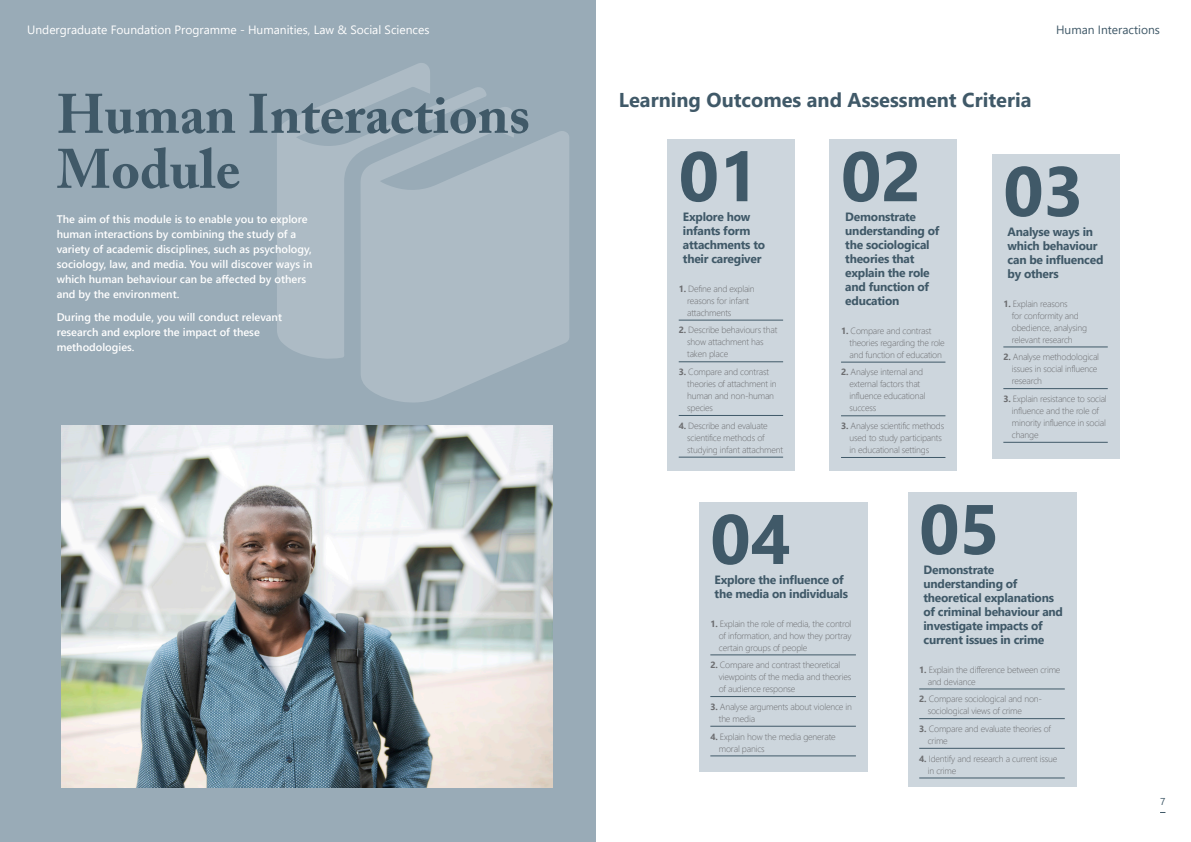
<style>
.page{position:relative;width:1191px;height:842px;background:#fff}
.page>*{position:absolute;margin:0;border:0;box-sizing:border-box;transform-origin:0 0}
._05E_Large_number_list{font:700 70px "Segoe UI";color:#405968}
._13_XL__OC_Grey{font:700 55px/55px "Adobe Caslon Pro";color:#405968}
._10a_List_Header{font:700 20px "Segoe UI";color:#405968}
._05d_Sub_Pull_Copy{font:700 12px/14px "Segoe UI";letter-spacing:-.02em;color:#405968}
._10a_List_Header-2{font:12px "Segoe UI";color:#fff}
._10a_List_Header-3{font:12px "Segoe UI";color:#405968}
._04b_Body_Copy{font:600 11px/15px "Segoe UI";color:#fff}
.t1{font:10px "Segoe UI";color:#405968}
.t2{font:300 9px/12px "Segoe UI";letter-spacing:-.02em;color:#6c6d70}
.s1{font-weight:700}
</style>
<div class="page">
<div style="left:0;top:0;width:595px;height:842px;background:#99abb7"></div>
<img style="left:62px;top:425px;width:491px;height:362px">
<svg style="left:361px;top:107px;width:208px;height:295px;fill:#adbbc5"></svg>
<svg style="left:277px;top:63px;width:210px;height:296px;fill:#adbbc5"></svg>
<div style="left:667px;top:139px;width:127px;height:332px;background:#cdd6dd"></div>
<hr style="left:678px;top:320px;width:105px;height:1px;background:#405968">
<hr style="left:678px;top:362px;width:105px;height:1px;background:#405968">
<hr style="left:678px;top:415px;width:105px;height:1px;background:#405968">
<hr style="left:678px;top:457px;width:105px;height:1px;background:#405968">
<div style="left:829px;top:139px;width:127px;height:332px;background:#cdd6dd"></div>
<hr style="left:841px;top:362px;width:104px;height:1px;background:#405968">
<hr style="left:841px;top:416px;width:104px;height:1px;background:#405968">
<hr style="left:841px;top:457px;width:104px;height:1px;background:#405968">
<div style="left:992px;top:154px;width:127px;height:304px;background:#cdd6dd"></div>
<hr style="left:1003px;top:347px;width:104px;height:1px;background:#405968">
<hr style="left:1003px;top:388px;width:104px;height:1px;background:#405968">
<hr style="left:1003px;top:442px;width:104px;height:1px;background:#405968">
<div style="left:699px;top:502px;width:168px;height:269px;background:#cdd6dd"></div>
<hr style="left:710px;top:655px;width:146px;height:1px;background:#405968">
<hr style="left:710px;top:696px;width:146px;height:1px;background:#405968">
<hr style="left:710px;top:726px;width:146px;height:1px;background:#405968">
<hr style="left:710px;top:756px;width:146px;height:1px;background:#405968">
<div style="left:908px;top:492px;width:168px;height:295px;background:#cdd6dd"></div>
<hr style="left:919px;top:689px;width:145px;height:1px;background:#405968">
<hr style="left:919px;top:718px;width:145px;height:1px;background:#405968">
<hr style="left:919px;top:748px;width:145px;height:1px;background:#405968">
<hr style="left:919px;top:778px;width:145px;height:1px;background:#405968">
<p class="_10a_List_Header-2" style="left:27px;top:19px;width:404px">Undergraduate Foundation Programme - Humanities, Law &amp; Social Sciences</p>
<p class="_10a_List_Header-3" style="left:1056px;top:19px;width:105px">Human Interactions</p>
<p class="_13_XL__OC_Grey" style="left:57px;top:86px;width:475px">Human Interactions<br>Module</p>
<p class="_04b_Body_Copy" style="left:57px;top:210px;width:257px">The aim of this module is to enable you to explore human interactions by combining the study of a variety of academic disciplines, such as psychology, sociology, law, and media. You will discover ways in which human behaviour can be affected by others and by the environment.</p>
<p class="_04b_Body_Copy" style="left:57px;top:309px;width:227px">During the module, you will conduct relevant research and explore the impact of these methodologies.</p>
<p class="_10a_List_Header" style="left:619px;top:81px;width:414px">Learning Outcomes and Assessment Criteria</p>
<p class="_05E_Large_number_list" style="left:841px;top:110px;width:82px">02</p>
<p class="_05d_Sub_Pull_Copy" style="left:845px;top:209px;width:95px">Demonstrate understanding of the sociological theories that explain the role and function of education</p>
<p class="t2" style="left:849px;top:324px;width:97px;text-indent:-9px"><span class="s1">1.</span> Compare and contrast theories regarding the role and function of education</p>
<p class="t2" style="left:849px;top:365px;width:77px;text-indent:-9px"><span class="s1">2.</span> Analyse internal and external factors that influence educational success</p>
<p class="t2" style="left:849px;top:419px;width:96px;text-indent:-9px"><span class="s1">3.</span> Analyse scientific methods used to study participants in educational settings</p>
<p class="_05E_Large_number_list" style="left:678px;top:110px;width:82px">01</p>
<p class="_05d_Sub_Pull_Copy" style="left:683px;top:209px;width:84px">Explore how infants form attachments to their caregiver</p>
<p class="t2" style="left:687px;top:282px;width:69px;text-indent:-9px"><span class="s1">1.</span> Define and explain reasons for infant attachments</p>
<p class="t2" style="left:687px;top:323px;width:92px;text-indent:-9px"><span class="s1">2.</span> Describe behaviours that show attachment has taken place</p>
<p class="t2" style="left:687px;top:365px;width:91px;text-indent:-9px"><span class="s1">3.</span> Compare and contrast theories of attachment in human and non-human species</p>
<p class="t2" style="left:687px;top:419px;width:97px;text-indent:-9px"><span class="s1">4.</span> Describe and evaluate scientifice methods of studying infant attachment</p>
<p class="_05E_Large_number_list" style="left:1003px;top:125px;width:82px">03</p>
<p class="_05d_Sub_Pull_Copy" style="left:1007px;top:223px;width:97px">Analyse ways in which behaviour can be influenced by others</p>
<p class="t2" style="left:1011px;top:296px;width:77px;text-indent:-9px"><span class="s1">1.</span> Explain reasons<br>for conformity and obedience, analysing relevant research</p>
<p class="t2" style="left:1011px;top:350px;width:89px;text-indent:-9px"><span class="s1">2.</span> Analyse methodological issues in social influence research</p>
<p class="t2" style="left:1011px;top:392px;width:96px;text-indent:-9px"><span class="s1">3.</span> Explain resistance to social influence and the role of minority influence in social change</p>
<p class="_05E_Large_number_list" style="left:710px;top:473px;width:82px">04</p>
<p class="_05d_Sub_Pull_Copy" style="left:714px;top:571px;width:135px">Explore the influence of the media on individuals</p>
<p class="t2" style="left:719px;top:616px;width:134px;text-align:justify;text-indent:-9px"><span class="s1">1.</span> Explain the role of media, the control of information, and how they portray certain groups of people</p>
<p class="t2" style="left:719px;top:658px;width:134px;text-indent:-9px"><span class="s1">2.</span> Compare and contrast theoretical viewpoints of the media and theories of audience response</p>
<p class="t2" style="left:719px;top:700px;width:135px;text-indent:-9px"><span class="s1">3.</span> Analyse arguments about violence in the media</p>
<p class="t2" style="left:719px;top:729px;width:118px;text-indent:-9px"><span class="s1">4.</span> Explain how the media generate moral panics</p>
<p class="_05E_Large_number_list" style="left:919px;top:463px;width:82px">05</p>
<p class="_05d_Sub_Pull_Copy" style="left:923px;top:561px;width:141px">Demonstrate understanding of theoretical explanations of criminal behaviour and investigate impacts of current issues in crime</p>
<p class="t2" style="left:927px;top:662px;width:134px;text-indent:-9px"><span class="s1">1.</span> Explain the difference between crime and deviance</p>
<p class="t2" style="left:927px;top:692px;width:116px;text-indent:-9px"><span class="s1">2.</span> Compare sociological and non&shy;sociological views of crime</p>
<p class="t2" style="left:927px;top:722px;width:125px;text-indent:-9px"><span class="s1">3.</span> Compare and evaluate theories of crime</p>
<p class="t2" style="left:927px;top:751px;width:131px;text-indent:-9px"><span class="s1">4.</span> Identify and research a current issue in crime</p>
<p class="t1" style="left:1160px;top:792px;width:7px">7</p>
</div>
